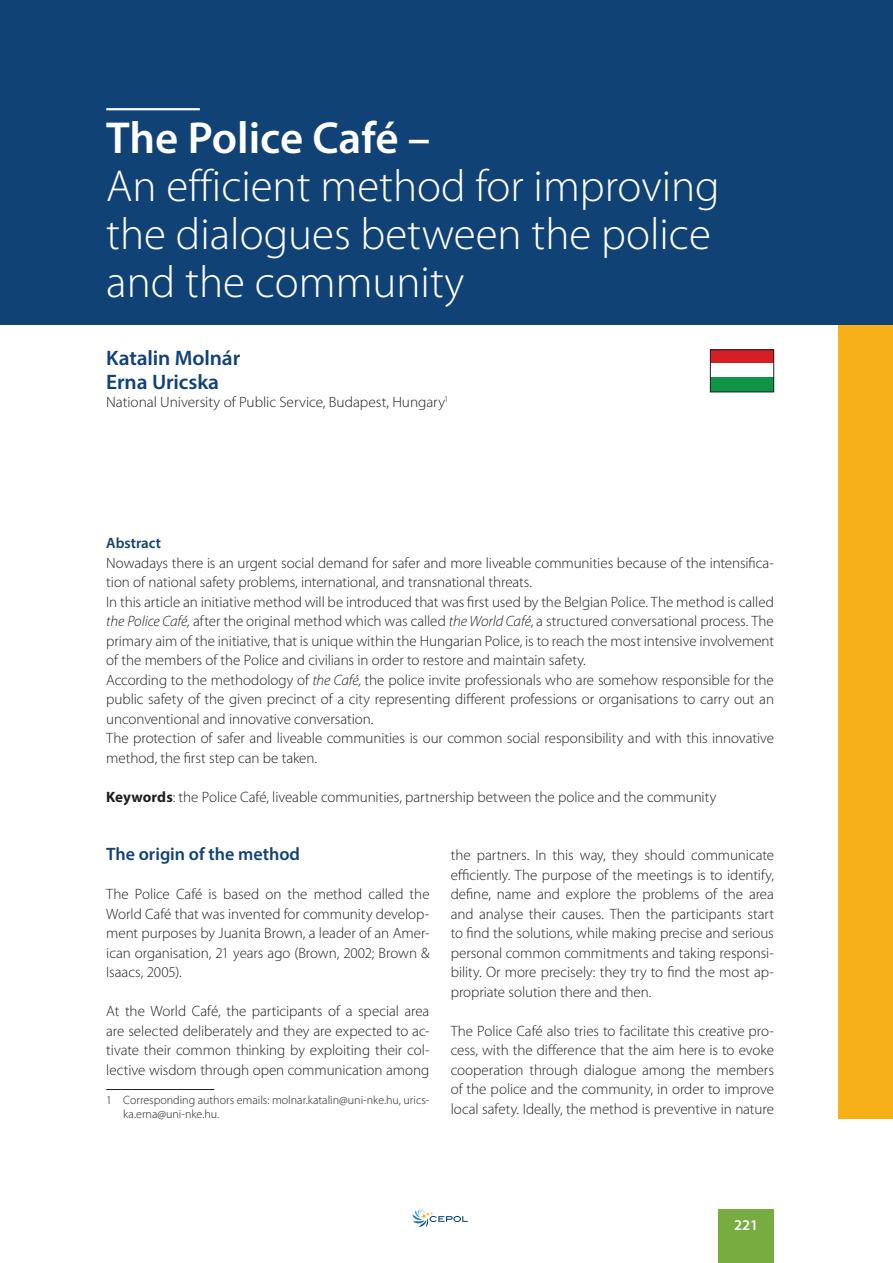
<style>
.page{position:relative;width:893px;height:1263px;background:#fff}
.page>*{position:absolute;margin:0;border:0;box-sizing:border-box;transform-origin:0 0}
.t1{font:300 45px/48px "Myriad Pro";color:#fff}
.t2{font:600 45px "Myriad Pro";letter-spacing:-.005em;color:#fff}
.t3{font:600 21px/24px "Myriad Pro";letter-spacing:-.01em;color:#104275}
.t4{font:600 18px "Myriad Pro";color:#104275}
.t5{font:300 15px/19.5px "Myriad Pro";color:#231f20;text-align:justify}
.t6{font:600 15px "Myriad Pro";color:#104275}
.t7{font:600 15px "Myriad Pro";color:#fff}
.t8{font:300 12px/14.4px "Myriad Pro";color:#231f20}
.s1{font-style:italic}
.s2{font-weight:700}
</style>
<div class="page">
<div style="left:839px;top:0;width:54px;height:1118px;background:#f7b018"></div>
<svg style="left:412px;top:1209px;width:56px;height:18px"></svg>
<div style="left:719px;top:1210px;width:55px;height:53px;background:#77ac41"></div>
<div style="left:0;top:0;width:893px;height:324px;background:#104275"></div>
<hr style="left:106px;top:108px;width:94px;height:2px;background:#fff">
<div style="left:710px;top:350px;width:64px;height:42px;background:#d41f25"></div>
<div style="left:710px;top:364px;width:64px;height:28px;background:#fff"></div>
<div style="left:710px;top:378px;width:64px;height:14px;background:#109446"></div>
<div style="left:710px;top:350px;width:64px;height:42px;border:1px solid #231f20"></div>
<hr style="left:106px;top:1089px;width:108px;height:1px;background:#231f20">
<h1 class="t2" style="left:106px;top:121px;width:326px">The Police Café –</h1>
<h1 class="t1" style="left:106px;top:165px;width:615px">An efficient method for improving the dialogues between the police and the community</h1>
<h2 class="t3" style="left:106px;top:348px;width:136px">Katalin Molnár<br>Erna Uricska</h2>
<p class="t5" style="left:106px;top:394px;width:344px">National University of Public Service, Budapest, Hungary<sup>1</sup></p>
<p class="t6" style="left:106px;top:537px;width:56px">Abstract</p>
<p class="t5" style="left:106px;top:554px;width:669px;text-align:left">Nowadays there is an urgent social demand for safer and more liveable communities because of the intensifica&shy;tion of national safety problems, international, and transnational threats.<br>In this article an initiative method will be introduced that was first used by the Belgian Police. The method is called <span class="s1">the Police Café,</span> after the original method which was called <span class="s1">the World Café</span>, a structured conversational process. The primary aim of the initiative, that is unique within the Hungarian Police, is to reach the most intensive involvement of the members of the Police and civilians in order to restore and maintain safety.<br>According to the methodology of <span class="s1">the Café,</span> the police invite professionals who are somehow responsible for the public safety of the given precinct of a city representing different professions or organisations to carry out an unconventional and innovative conversation.<br>The protection of safer and liveable communities is our common social responsibility and with this innovative method, the first step can be taken.</p>
<p class="t5" style="left:106px;top:788px;width:612px"><span class="s2">Keywords</span>: the Police Café, liveable communities, partnership between the police and the community</p>
<p class="t4" style="left:106px;top:847px;width:195px">The origin of the method</p>
<p class="t5" style="left:106px;top:885px;width:325px">The Police Café is based on the method called the World Café that was invented for community develop&shy;ment purposes by Juanita Brown, a leader of an Amer&shy;ican organisation, 21 years ago (Brown, 2002; Brown &amp; Isaacs, 2005).</p>
<p class="t5" style="left:106px;top:1002px;width:325px">At the World Café, the participants of a special area are selected deliberately and they are expected to ac&shy;tivate their common thinking by exploiting their col&shy;lective wisdom through open communication among</p>
<p class="t8" style="left:123px;top:1094px;width:308px;text-indent:-17px">1 Corresponding authors emails: molnar.katalin@uni-nke.hu, urics&shy;ka.erna@uni-nke.hu.</p>
<p class="t5" style="left:451px;top:846px;width:325px">the partners. In this way, they should communicate efficiently. The purpose of the meetings is to identify, define, name and explore the problems of the area and analyse their causes. Then the participants start to find the solutions, while making precise and serious personal common commitments and taking responsi&shy;bility. Or more precisely: they try to find the most ap&shy;propriate solution there and then.</p>
<p class="t5" style="left:451px;top:1022px;width:325px">The Police Café also tries to facilitate this creative pro&shy;cess, with the difference that the aim here is to evoke cooperation through dialogue among the members of the police and the community, in order to improve local safety. Ideally, the method is preventive in nature</p>
<p class="t7" style="left:734px;top:1219px;width:26px">221</p>
</div>
